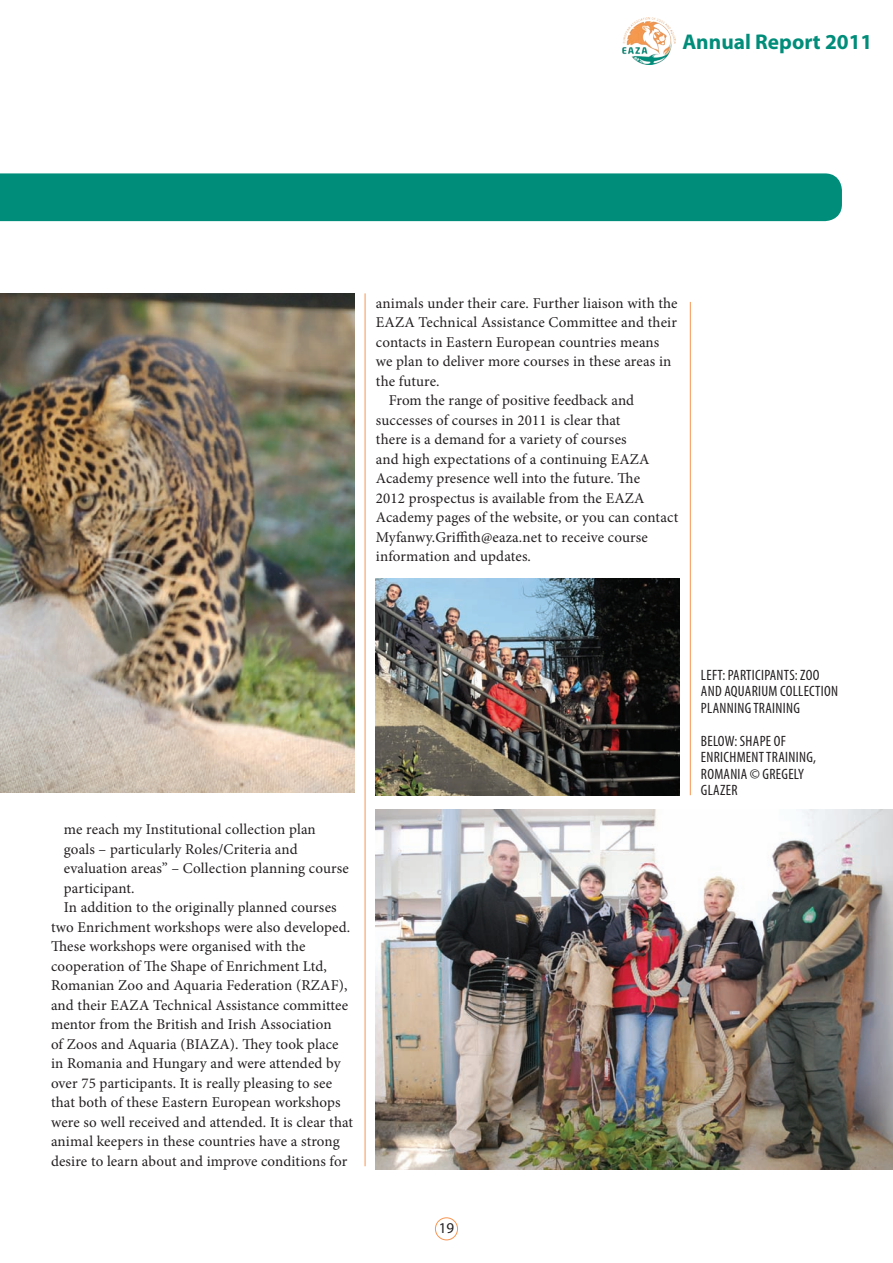
<style>
.page{position:relative;width:893px;height:1263px;background:#fff}
.page>*{position:absolute;margin:0;border:0;box-sizing:border-box;transform-origin:0 0}
.t1{font:700 21.3px "Myriad Pro";color:#008d7a}
.t2{font:15px "Minion Pro";letter-spacing:.01em;color:#231f20}
.t3{font:condensed 15px/16.5px "Myriad Pro";letter-spacing:.02em;color:#231f20}
.t4{font:15px "Myriad Pro";color:#231f20}
</style>
<div class="page">
<div style="left:435px;top:1217px;width:23px;height:23px;border:1px solid #f79551;border-radius:50%"></div>
<img style="left:622px;top:17px;width:53px;height:48px">
<img style="left:0;top:293px;width:355px;height:499px">
<div style="left:0;top:173px;width:842px;height:48px;background:#008d7a"></div>
<hr style="left:365px;top:293px;width:1px;height:873px;background:#f79551">
<hr style="left:690px;top:302px;width:1px;height:493px;background:#f79551">
<img style="left:376px;top:809px;width:517px;height:360px">
<img style="left:376px;top:578px;width:303px;height:217px">
<h1 class="t1" style="left:682px;top:30px;width:192px">Annual Report 2011</h1>
<p class="t2" style="left:376px;top:293px;width:303px">animals under their care. Further liaison with the</p>
<p class="t2" style="left:376px;top:312px;width:303px">EAZA Technical Assistance Committee and their</p>
<p class="t2" style="left:376px;top:332px;width:285px">contacts in Eastern European countries means</p>
<p class="t2" style="left:376px;top:351px;width:297px">we plan to deliver more courses in these areas in</p>
<p class="t2" style="left:376px;top:371px;width:65px">the future.</p>
<p class="t2" style="left:389px;top:390px;width:247px">From the range of positive feedback and</p>
<p class="t2" style="left:376px;top:410px;width:246px">successes of courses in 2011 is clear that</p>
<p class="t2" style="left:376px;top:429px;width:252px">there is a demand for a variety of courses</p>
<p class="t2" style="left:376px;top:449px;width:275px">and high expectations of a continuing EAZA</p>
<p class="t2" style="left:376px;top:468px;width:266px">Academy presence well into the future. The</p>
<p class="t2" style="left:376px;top:488px;width:270px">2012 prospectus is available from the EAZA</p>
<p class="t2" style="left:376px;top:507px;width:304px">Academy pages of the website, or you can contact</p>
<p class="t2" style="left:376px;top:527px;width:273px">Myfanwy.Griffith@eaza.net to receive course</p>
<p class="t2" style="left:376px;top:546px;width:157px">information and updates.</p>
<p class="t2" style="left:64px;top:819px;width:254px">me reach my Institutional collection plan</p>
<p class="t2" style="left:64px;top:839px;width:235px">goals – particularly Roles/Criteria and</p>
<p class="t2" style="left:64px;top:858px;width:287px">evaluation areas” – Collection planning course</p>
<p class="t2" style="left:64px;top:878px;width:72px">participant.</p>
<p class="t2" style="left:64px;top:897px;width:274px">In addition to the originally planned courses</p>
<p class="t2" style="left:51px;top:917px;width:301px">two Enrichment workshops were also developed.</p>
<p class="t2" style="left:51px;top:936px;width:256px">These workshops were organised with the</p>
<p class="t2" style="left:51px;top:956px;width:277px">cooperation of The Shape of Enrichment Ltd,</p>
<p class="t2" style="left:51px;top:975px;width:298px">Romanian Zoo and Aquaria Federation (RZAF),</p>
<p class="t2" style="left:51px;top:995px;width:299px">and their EAZA Technical Assistance committee</p>
<p class="t2" style="left:51px;top:1014px;width:282px">mentor from the British and Irish Association</p>
<p class="t2" style="left:51px;top:1034px;width:289px">of Zoos and Aquaria (BIAZA). They took place</p>
<p class="t2" style="left:51px;top:1053px;width:291px">in Romania and Hungary and were attended by</p>
<p class="t2" style="left:51px;top:1073px;width:283px">over 75 participants. It is really pleasing to see</p>
<p class="t2" style="left:51px;top:1092px;width:291px">that both of these Eastern European workshops</p>
<p class="t2" style="left:51px;top:1112px;width:304px">were so well received and attended. It is clear that</p>
<p class="t2" style="left:51px;top:1131px;width:290px">animal keepers in these countries have a strong</p>
<p class="t2" style="left:51px;top:1151px;width:298px">desire to learn about and improve conditions for</p>
<p class="t4" style="left:439px;top:1220px;width:17px">19</p>
<p class="t3" style="left:701px;top:666px;width:139px">LEFT: PARTICI PANTS: ZOO<br>AND AQUARIUM COLLECTION<br>PLANNING TRAINING</p>
<p class="t3" style="left:701px;top:732px;width:117px">BELOW:SHAPE OF<br>ENRICHMENT TRAINING,<br>ROMANIA © GREGELY<br>GLAZER</p>
</div>
